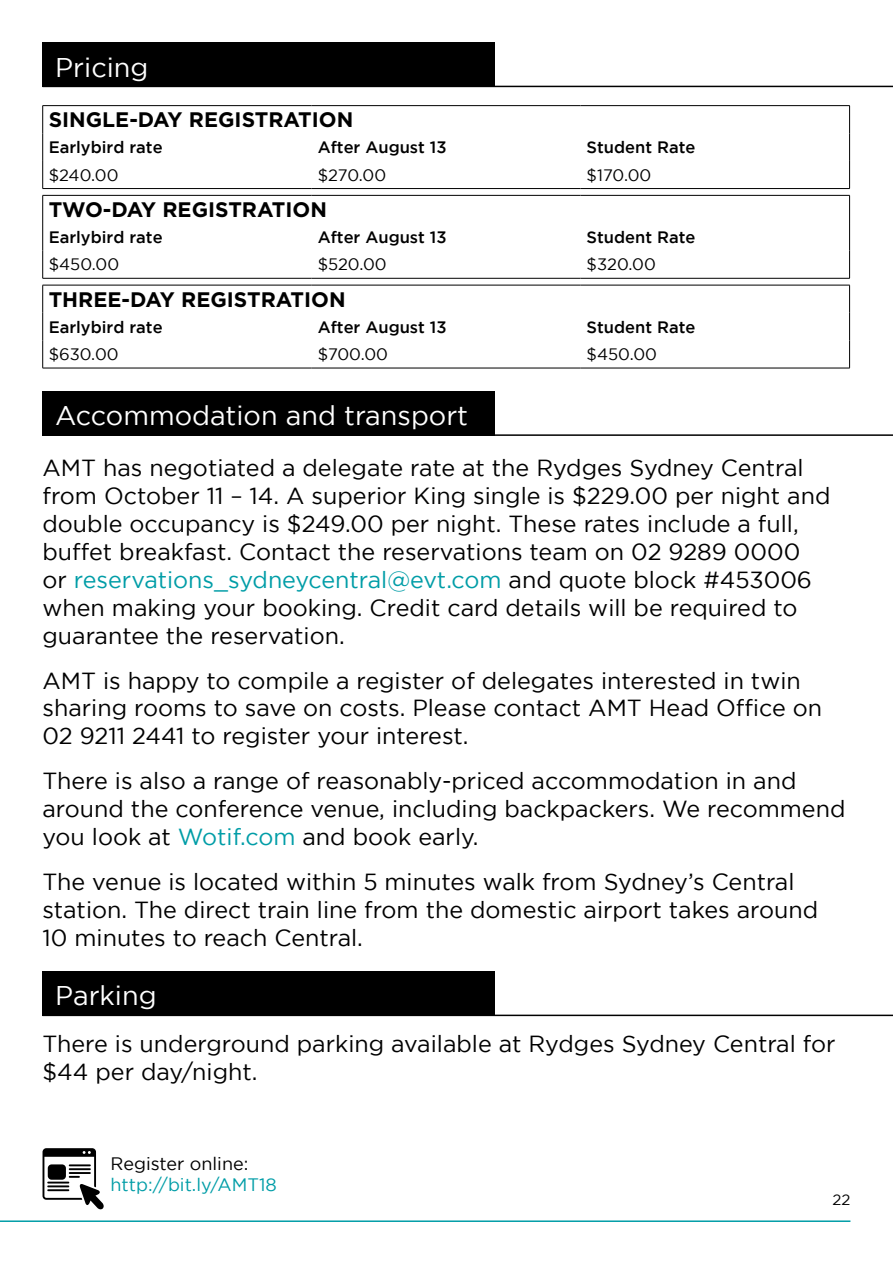
<style>
.page{position:relative;width:893px;height:1263px;background:#fff}
.page>*{position:absolute;margin:0;border:0;box-sizing:border-box;transform-origin:0 0}
.Heading_2{font:27px "Gotham";color:#fff}
.Last_page_copy{font:23.25px/27.9px "Gotham";color:#000}
.t1{font:700 21px "Gotham";color:#000}
.t2{font:18px "Gotham";color:#009da7}
.t3{font:18px "Gotham";color:#000}
.t4{font:500 16.5px "Gotham";color:#000}
.t5{font:16.5px "Gotham";color:#000}
.t6{font:15px "Gotham";color:#000}
.s1{color:#009da7}
</style>
<div class="page">
<hr style="left:0;top:1220px;width:850px;height:2px;background:#009da7">
<div style="left:43px;top:391px;width:452px;height:45px;background:#000"></div>
<hr style="left:43px;top:434px;width:850px;height:2px;background:#000">
<div style="left:43px;top:971px;width:452px;height:45px;background:#000"></div>
<hr style="left:43px;top:1014px;width:850px;height:2px;background:#000">
<svg style="left:43px;top:1148px;width:61px;height:61px"></svg>
<hr style="left:43px;top:105px;width:269px;height:1px;background:#000">
<hr style="left:312px;top:105px;width:269px;height:1px;background:#000">
<hr style="left:581px;top:105px;width:269px;height:1px;background:#000">
<svg style="left:42px;top:106px;width:1px;height:82px"></svg>
<svg style="left:849px;top:106px;width:1px;height:82px"></svg>
<hr style="left:43px;top:188px;width:269px;height:1px;background:#000">
<hr style="left:312px;top:188px;width:269px;height:1px;background:#000">
<hr style="left:581px;top:188px;width:269px;height:1px;background:#000">
<div style="left:43px;top:43px;width:452px;height:44px;background:#000"></div>
<hr style="left:43px;top:86px;width:850px;height:1px;background:#000">
<hr style="left:43px;top:195px;width:269px;height:1px;background:#000">
<hr style="left:312px;top:195px;width:269px;height:1px;background:#000">
<hr style="left:581px;top:195px;width:269px;height:1px;background:#000">
<svg style="left:42px;top:196px;width:1px;height:82px"></svg>
<svg style="left:849px;top:196px;width:1px;height:82px"></svg>
<hr style="left:43px;top:278px;width:269px;height:1px;background:#000">
<hr style="left:312px;top:278px;width:269px;height:1px;background:#000">
<hr style="left:581px;top:278px;width:269px;height:1px;background:#000">
<hr style="left:43px;top:285px;width:269px;height:1px;background:#000">
<hr style="left:312px;top:285px;width:269px;height:1px;background:#000">
<hr style="left:581px;top:285px;width:269px;height:1px;background:#000">
<svg style="left:42px;top:285px;width:1px;height:83px"></svg>
<svg style="left:849px;top:285px;width:1px;height:83px"></svg>
<hr style="left:43px;top:368px;width:269px;height:1px;background:#000">
<hr style="left:312px;top:368px;width:269px;height:1px;background:#000">
<hr style="left:581px;top:368px;width:269px;height:1px;background:#000">
<p class="Heading_2" style="left:55px;top:52px;width:95px">Pricing</p>
<p class="t1" style="left:49px;top:108px;width:306px">SINGLE-DAY REGISTRATION</p>
<p class="t4" style="left:49px;top:138px;width:115px">Earlybird rate</p>
<p class="t4" style="left:318px;top:138px;width:130px">After August 13</p>
<p class="t4" style="left:587px;top:138px;width:110px">Student Rate</p>
<p class="t5" style="left:49px;top:166px;width:71px">$240.00</p>
<p class="t5" style="left:318px;top:166px;width:70px">$270.00</p>
<p class="t5" style="left:587px;top:166px;width:66px">$170.00</p>
<p class="t1" style="left:49px;top:197px;width:280px">TWO-DAY REGISTRATION</p>
<p class="t4" style="left:49px;top:228px;width:115px">Earlybird rate</p>
<p class="t4" style="left:318px;top:228px;width:130px">After August 13</p>
<p class="t4" style="left:587px;top:228px;width:110px">Student Rate</p>
<p class="t5" style="left:49px;top:255px;width:72px">$450.00</p>
<p class="t5" style="left:318px;top:255px;width:71px">$520.00</p>
<p class="t5" style="left:587px;top:255px;width:71px">$320.00</p>
<p class="t1" style="left:49px;top:287px;width:298px">THREE-DAY REGISTRATION</p>
<p class="t4" style="left:49px;top:317px;width:115px">Earlybird rate</p>
<p class="t4" style="left:318px;top:317px;width:130px">After August 13</p>
<p class="t4" style="left:587px;top:317px;width:110px">Student Rate</p>
<p class="t5" style="left:49px;top:345px;width:71px">$630.00</p>
<p class="t5" style="left:318px;top:345px;width:72px">$700.00</p>
<p class="t5" style="left:587px;top:345px;width:72px">$450.00</p>
<p class="Heading_2" style="left:55px;top:401px;width:414px">Accommodation and transport</p>
<p class="Last_page_copy" style="left:43px;top:454px;width:789px">AMT has negotiated a delegate rate at the Rydges Sydney Central from October 11 – 14. A superior King single is $229.00 per night and double occupancy is $249.00 per night. These rates include a full, buffet breakfast. Contact the reservations team on 02 9289 0000 or <span class="s1">reservations_sydneycentral@evt.com</span> and quote block #453006 when making your booking. Credit card details will be required to guarantee the reservation.</p>
<p class="Last_page_copy" style="left:43px;top:666px;width:781px">AMT is happy to compile a register of delegates interested in twin sharing rooms to save on costs. Please contact AMT Head Office on<br>02 9211 2441 to register your interest.</p>
<p class="Last_page_copy" style="left:43px;top:767px;width:804px">There is also a range of reasonably-priced accommodation in and around the conference venue, including backpackers. We recommend you look at <span class="s1">Wotif.com</span> and book early.</p>
<p class="Last_page_copy" style="left:43px;top:867px;width:777px">The venue is located within 5 minutes walk from Sydney’s Central station. The direct train line from the domestic airport takes around<br>10 minutes to reach Central.</p>
<p class="Heading_2" style="left:55px;top:981px;width:103px">Parking</p>
<p class="Last_page_copy" style="left:43px;top:1030px;width:794px">There is underground parking available at Rydges Sydney Central for $44 per day/night.</p>
<p class="t3" style="left:111px;top:1153px;width:139px">Register online:</p>
<p class="t2" style="left:111px;top:1175px;width:168px">http://bit.ly/AMT18</p>
<p class="t6" style="left:832px;top:1191px;width:19px">22</p>
</div>
